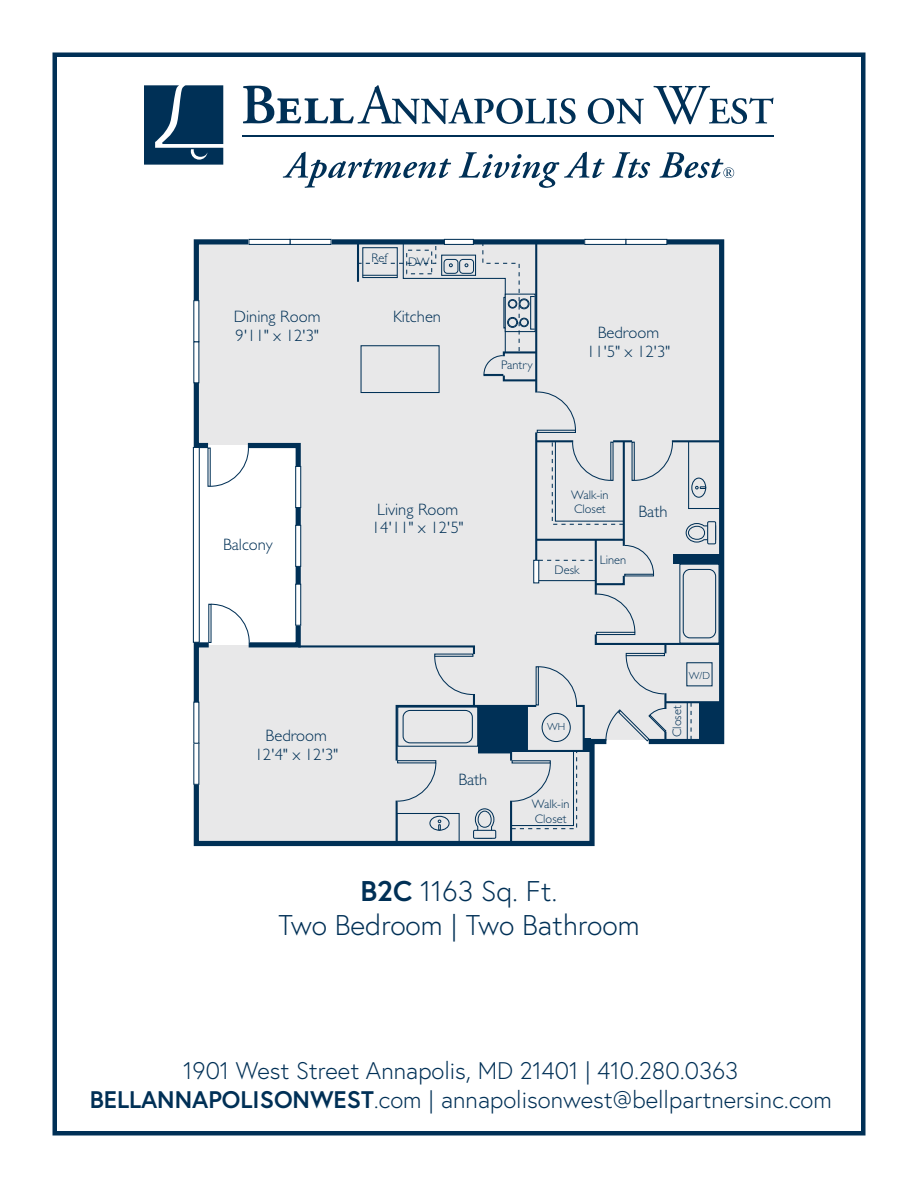
<style>
.page{position:relative;width:918px;height:1188px;background:#fff}
.page>*{position:absolute;margin:0;border:0;box-sizing:border-box;transform-origin:0 0}
.t1{font:300 28.5px "Europa";color:#003056}
.t2{font:300 24px "Europa";color:#003056}
.t3{font:300 16.5px/18.6px "Gill Sans Std";color:#003056;text-align:center}
.t4{font:300 12.45px/14.5px "Gill Sans Std";color:#003056}
.t5{font:300 10.35px "Gill Sans Std";color:#003056}
.s1{font-weight:700}
</style>
<div class="page">
<div style="left:52px;top:52px;width:814px;height:1084px;border:4px solid #003056"></div>
<hr style="left:243px;top:135px;width:531px;height:2px;background:#003056">
<svg style="left:144px;top:85px;width:79px;height:80px;background:#1e486a"></svg>
<svg style="left:243px;top:85px;width:333px;height:39px"></svg>
<svg style="left:588px;top:98px;width:56px;height:26px"></svg>
<svg style="left:653px;top:86px;width:121px;height:38px"></svg>
<svg style="left:283px;top:152px;width:168px;height:36px"></svg>
<svg style="left:459px;top:152px;width:146px;height:36px"></svg>
<svg style="left:612px;top:152px;width:38px;height:26px"></svg>
<svg style="left:659px;top:152px;width:75px;height:26px"></svg>
<svg style="left:193px;top:747px;width:402px;height:100px;background:#70899d"></svg>
<svg style="left:192px;top:238px;width:533px;height:509px;background:#dee0e3"></svg>
<div style="left:193px;top:447px;width:6px;height:195px;background:#fff"></div>
<div style="left:193px;top:447px;width:7px;height:196px;border:1px solid #003056"></div>
<hr style="left:510px;top:801px;width:2px;height:42px;background:#003056">
<hr style="left:535px;top:242px;width:2px;height:151px;background:#003056">
<hr style="left:535px;top:432px;width:2px;height:128px;background:#003056">
<div style="left:396px;top:813px;width:64px;height:32px;border:1px solid #003056"></div>
<div style="left:361px;top:345px;width:79px;height:48px;border:1px solid #003056"></div>
<div style="left:290px;top:239px;width:41px;height:5px;background:#fff"></div>
<div style="left:289px;top:239px;width:43px;height:6px;border:1px solid #003056"></div>
<div style="left:249px;top:239px;width:41px;height:5px;background:#fff"></div>
<div style="left:248px;top:239px;width:43px;height:6px;border:1px solid #003056"></div>
<div style="left:194px;top:342px;width:5px;height:41px;background:#fff"></div>
<div style="left:194px;top:301px;width:5px;height:41px;background:#fff"></div>
<div style="left:194px;top:743px;width:5px;height:41px;background:#fff"></div>
<div style="left:194px;top:702px;width:5px;height:41px;background:#fff"></div>
<div style="left:626px;top:239px;width:41px;height:5px;background:#fff"></div>
<div style="left:625px;top:239px;width:42px;height:6px;border:1px solid #003056"></div>
<div style="left:585px;top:239px;width:41px;height:5px;background:#fff"></div>
<div style="left:584px;top:239px;width:42px;height:6px;border:1px solid #003056"></div>
<div style="left:444px;top:239px;width:30px;height:6px;border:1px solid #003056"></div>
<div style="left:537px;top:430px;width:39px;height:3px;border:1px solid #003056"></div>
<svg style="left:536px;top:391px;width:41px;height:40px;background:#d9dcdf"></svg>
<svg style="left:209px;top:440px;width:514px;height:399px;background:#dde0e3"></svg>
<div style="left:680px;top:564px;width:39px;height:79px;background:#e8e8e9"></div>
<div style="left:679px;top:564px;width:41px;height:80px;border:1px solid #003056"></div>
<div style="left:683px;top:569px;width:33px;height:69px;border:1px solid #003056;border-radius:7px"></div>
<svg style="left:356px;top:241px;width:182px;height:141px;background:#d3d7db"></svg>
<div style="left:542px;top:713px;width:28px;height:29px;background:#e8e8e9;border-radius:50%"></div>
<div style="left:542px;top:713px;width:29px;height:29px;border:1px solid #003056;border-radius:50%"></div>
<p class="t3" style="left:234px;top:308px;width:88px;text-align:left">Dining Room<br>9'11" x 12'3"</p>
<p class="t4" style="left:371px;top:251px;width:18px">Ref</p>
<p class="t4" style="left:408px;top:255px;width:23px">DW</p>
<p class="t3" style="left:393px;top:308px;width:49px">Kitchen</p>
<p class="t4" style="left:501px;top:358px;width:33px">Pantry</p>
<p class="t3" style="left:587px;top:324px;width:85px">Bedroom<br>11'5" x 12'3"</p>
<p class="t3" style="left:223px;top:535px;width:51px">Balcony</p>
<p class="t3" style="left:372px;top:500px;width:93px">Living Room<br>14'11" x 12'5"</p>
<p class="t3" style="left:255px;top:726px;width:85px">Bedroom<br>12'4" x 12'3"</p>
<p class="t3" style="left:458px;top:771px;width:30px">Bath</p>
<p class="t4" style="left:571px;top:487px;width:39px">Walk-in<br>Closet</p>
<p class="t3" style="left:639px;top:502px;width:30px">Bath</p>
<p class="t4" style="left:555px;top:563px;width:26px">Desk</p>
<p class="t4" style="left:600px;top:553px;width:28px">Linen</p>
<p class="t5" style="left:547px;top:721px;width:20px">WH</p>
<p class="t4" style="left:532px;top:797px;width:39px">Walk-in<br>Closet</p>
<p class="t5" style="left:689px;top:669px;width:23px">W/D</p>
<p class="t4" style="left:670px;top:737px;width:33px;rotate:-90deg">Closet</p>
<p class="t1" style="left:360px;top:874px;width:199px"><span class="s1">B2C</span> 1163 Sq. Ft.</p>
<p class="t1" style="left:278px;top:908px;width:363px">Two Bedroom | Two Bathroom</p>
<p class="t2" style="left:183px;top:1056px;width:556px">1901 West Street Annapolis, MD 21401 | 410.280.0363</p>
<p class="t2" style="left:90px;top:1084px;width:744px"><span class="s1">BELLANNAPOLISONWEST</span>.com | annapolisonwest@bellpartnersinc.com</p>
</div>
